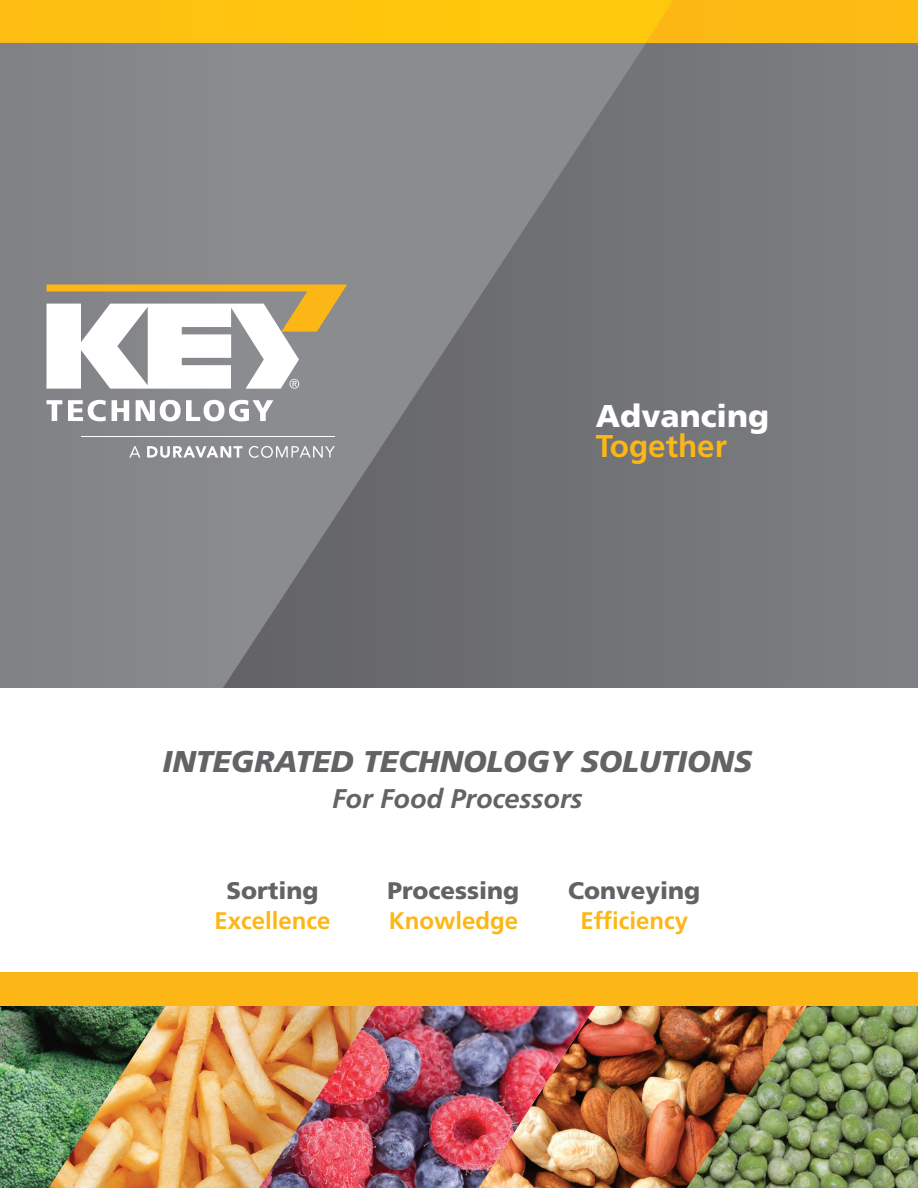
<style>
.page{position:relative;width:918px;height:1188px;background:#fff}
.page>*{position:absolute;margin:0;border:0;box-sizing:border-box;transform-origin:0 0}
.t1{font:900 31.5px/30px "Frutiger LT Std";color:#fff}
.Cover_Title{font:italic 900 30px "Frutiger LT Std";color:#636366}
.Cover_Subtitle{font:italic 700 27px "Frutiger LT Std";color:#636366}
.Cover_Tags{font:700 24px/30px "Frutiger LT Std";color:#fcb615;text-align:center}
.Cover_Tags-2{font:900 24px/30px "Frutiger LT Std";color:#636366}
.s1{font-weight:700;color:#fcb615}
.s2{font-weight:900;color:#636366}
</style>
<div class="page">
<div style="left:0;top:43px;width:223px;height:645px;background:#838588"></div>
<svg style="left:223px;top:43px;width:695px;height:645px;background:#797b7e"></svg>
<svg style="left:0;top:0;width:918px;height:43px;background:#fdc00f"></svg>
<img style="left:173px;top:1006px;width:76px;height:182px">
<img style="left:603px;top:1006px;width:74px;height:182px">
<img style="left:249px;top:1006px;width:354px;height:182px">
<img style="left:0;top:1006px;width:173px;height:182px">
<img style="left:677px;top:1006px;width:241px;height:182px">
<div style="left:0;top:972px;width:918px;height:34px;background:#fcb615"></div>
<svg style="left:47px;top:284px;width:300px;height:105px"></svg>
<svg style="left:47px;top:400px;width:15px;height:21px"></svg>
<svg style="left:68px;top:400px;width:38px;height:21px"></svg>
<svg style="left:112px;top:400px;width:17px;height:21px"></svg>
<svg style="left:136px;top:400px;width:137px;height:21px"></svg>
<svg style="left:129px;top:446px;width:11px;height:12px"></svg>
<svg style="left:147px;top:446px;width:95px;height:12px"></svg>
<svg style="left:249px;top:446px;width:86px;height:12px"></svg>
<hr style="left:81px;top:436px;width:254px;height:1px;background:#fff">
<p class="t1" style="left:596px;top:400px;width:175px">Advancing<br><span class="s1">Together</span></p>
<p class="Cover_Title" style="left:162px;top:743px;width:591px">INTEGRATED TECHNOLOGY SOLUTIONS</p>
<p class="Cover_Subtitle" style="left:332px;top:782px;width:252px">For Food Processors</p>
<p class="Cover_Tags" style="left:215px;top:876px;width:118px"><span class="s2">Sorting<br></span>Excellence</p>
<p class="Cover_Tags-2" style="left:388px;top:876px;width:133px">Processing<br><span class="s1">Knowledge</span></p>
<p class="Cover_Tags" style="left:568px;top:876px;width:134px"><span class="s2">Conveying<br></span>Efficiency</p>
</div>
